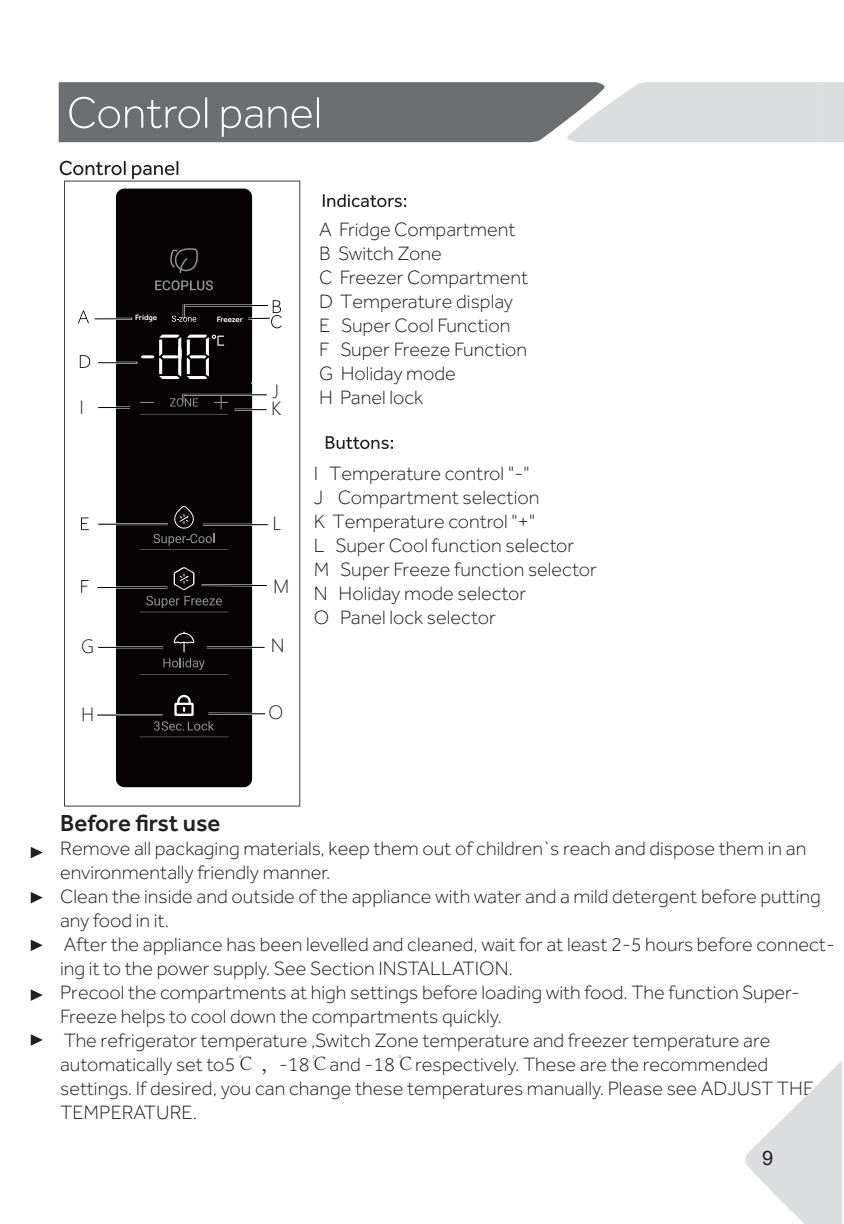
<style>
.page{position:relative;width:844px;height:1224px;background:#fff}
.page>*{position:absolute;margin:0;border:0;box-sizing:border-box;transform-origin:0 0}
.t1{font:500 24px "Effra";color:#231f20}
.t2{font:300 20px/24px "Effra";color:#231f20}
.t3{font:20px "Arial";color:#231f20}
.t4{font:300 18px/17px "Microsoft Ya Hei";color:#231f20}
.t5{font:500 8px "Effra";color:#fff}
.s1{font-family:"Adobe Song Std"}
</style>
<div class="page">
<svg style="left:31px;top:847px;width:12px;height:11px"></svg>
<svg style="left:31px;top:892px;width:12px;height:11px"></svg>
<svg style="left:31px;top:940px;width:12px;height:11px"></svg>
<svg style="left:31px;top:989px;width:12px;height:12px"></svg>
<svg style="left:31px;top:1034px;width:12px;height:12px"></svg>
<svg style="left:60px;top:161px;width:118px;height:18px"></svg>
<svg style="left:64px;top:181px;width:236px;height:626px"></svg>
<svg style="left:326px;top:436px;width:67px;height:13px"></svg>
<svg style="left:323px;top:194px;width:83px;height:13px"></svg>
<svg style="left:59px;top:82px;width:785px;height:60px;background:#98999b"></svg>
<hr style="left:97px;top:587px;width:71px;height:1px;background:#030303">
<hr style="left:104px;top:523px;width:64px;height:2px;background:#fff">
<hr style="left:98px;top:524px;width:70px;height:1px;background:#030303">
<hr style="left:103px;top:646px;width:60px;height:2px;background:#fff">
<hr style="left:98px;top:647px;width:65px;height:1px;background:#030303">
<hr style="left:102px;top:714px;width:60px;height:2px;background:#fff">
<hr style="left:97px;top:715px;width:65px;height:1px;background:#030303">
<hr style="left:88px;top:318px;width:44px;height:2px;background:#fff">
<hr style="left:95px;top:318px;width:36px;height:1px;background:#030303">
<hr style="left:184px;top:305px;width:84px;height:1px;background:#030303">
<hr style="left:91px;top:362px;width:46px;height:2px;background:#fff">
<hr style="left:98px;top:362px;width:38px;height:1px;background:#030303">
<svg style="left:80px;top:355px;width:10px;height:13px"></svg>
<hr style="left:183px;top:394px;width:84px;height:2px;background:#fff">
<hr style="left:183px;top:395px;width:84px;height:1px;background:#030303">
<hr style="left:98px;top:407px;width:32px;height:2px;background:#fff">
<hr style="left:98px;top:407px;width:32px;height:1px;background:#030303">
<svg style="left:81px;top:518px;width:8px;height:12px"></svg>
<svg style="left:81px;top:580px;width:8px;height:13px"></svg>
<hr style="left:203px;top:524px;width:57px;height:2px;background:#fff">
<hr style="left:203px;top:524px;width:65px;height:1px;background:#030303">
<svg style="left:208px;top:714px;width:57px;height:1px"></svg>
<hr style="left:208px;top:713px;width:57px;height:1px;background:#030303">
<svg style="left:140px;top:737px;width:88px;height:1px"></svg>
<svg style="left:140px;top:658px;width:88px;height:17px"></svg>
<svg style="left:140px;top:394px;width:88px;height:21px;background:#191516"></svg>
<svg style="left:154px;top:721px;width:60px;height:10px"></svg>
<svg style="left:155px;top:280px;width:58px;height:10px"></svg>
<svg style="left:169px;top:247px;width:30px;height:26px"></svg>
<svg style="left:140px;top:596px;width:88px;height:17px"></svg>
<svg style="left:141px;top:335px;width:83px;height:44px;background:#3b3839"></svg>
<div style="left:174px;top:703px;width:20px;height:13px;border:2px solid #fff"></div>
<svg style="left:176px;top:694px;width:16px;height:17px"></svg>
<svg style="left:174px;top:632px;width:20px;height:20px"></svg>
<svg style="left:172px;top:305px;width:24px;height:17px"></svg>
<svg style="left:174px;top:567px;width:20px;height:23px"></svg>
<svg style="left:140px;top:506px;width:88px;height:44px;background:#171314"></svg>
<svg style="left:124px;top:316px;width:15px;height:6px"></svg>
<svg style="left:248px;top:300px;width:34px;height:28px"></svg>
<svg style="left:745px;top:1061px;width:97px;height:163px"></svg>
<p class="t4" style="left:79px;top:398px;width:6px">I</p>
<p class="t4" style="left:81px;top:638px;width:14px">G</p>
<p class="t4" style="left:81px;top:705px;width:15px">H</p>
<p class="t5" style="left:135px;top:313px;width:23px">Fridge</p>
<p class="t5" style="left:217px;top:314px;width:28px">Freezer</p>
<p class="t4" style="left:271px;top:383px;width:12px">J<br>K</p>
<p class="t4" style="left:273px;top:515px;width:10px">L</p>
<p class="t4" style="left:273px;top:578px;width:18px">M</p>
<p class="t4" style="left:271px;top:637px;width:15px">N</p>
<p class="t4" style="left:269px;top:704px;width:16px">O</p>
<p class="t2" style="left:319px;top:217px;width:211px">A Fridge Compartment<br>B Switch Zone<br>C Freezer Compartment<br>D Temperature display<br>E Super Cool Function<br>F Super Freeze Function<br>G Holiday mode<br>H Panel lock</p>
<p class="t2" style="left:314px;top:461px;width:285px">I Temperature control "-"<br>J Compartment selection<br>K Temperature control "+"<br>L Super Cool function selector<br>M Super Freeze function selector<br>N Holiday mode selector<br>O Panel lock selector</p>
<p class="t1" style="left:60px;top:808px;width:162px">Before first use</p>
<p class="t2" style="left:60px;top:836px;width:776px">Remove all packaging materials, keep them out of children`s reach and dispose them in an environmentally friendly manner.<br>Clean the inside and outside of the appliance with water and a mild detergent before putting any food in it.<br>After the appliance has been levelled and cleaned, wait for at least 2-5 hours before connect&shy;ing it to the power supply. See Section INSTALLATION.<br>Precool the compartments at high settings before loading with food. The function Super-Freeze helps to cool down the compartments quickly.<br>The refrigerator temperature ,Switch Zone temperature and freezer temperature are automatically set to5<span class="s1">℃ ，</span>-18<span class="s1">℃</span>and -18<span class="s1">℃</span>respectively. These are the recommended settings. If desired, you can change these temperatures manually. Please see ADJUST THE TEMPERATURE.</p>
<p class="t3" style="left:762px;top:1144px;width:13px">9</p>
</div>
